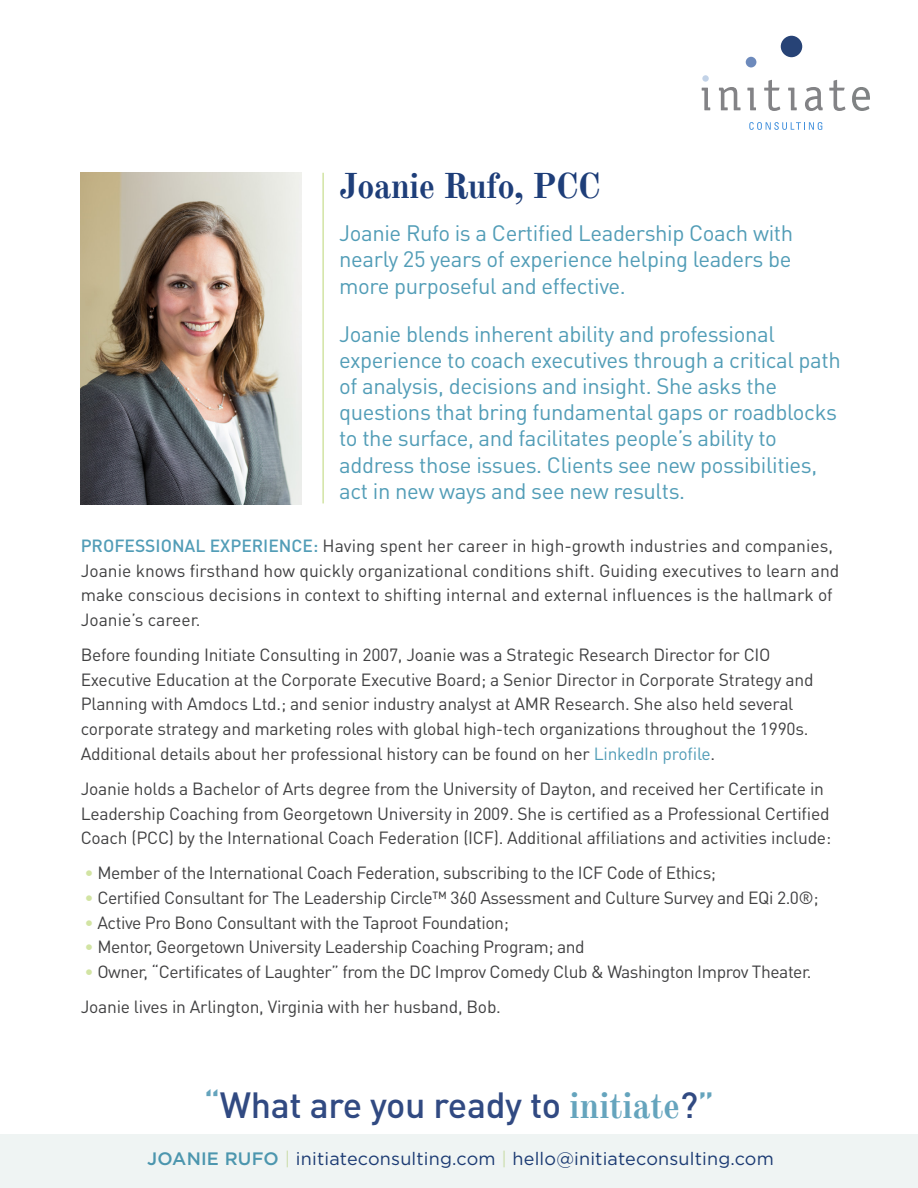
<style>
.page{position:relative;width:918px;height:1188px;background:#fff}
.page>*{position:absolute;margin:0;border:0;box-sizing:border-box;transform-origin:0 0}
.t1{font:500 36px "DINOT";letter-spacing:-.01em;color:#314a82}
.t2{font:700 34.95px "Old Standard TT";letter-spacing:-.025em;color:#1e3e79}
.t3{font:22.05px/26.2px "DINOT";letter-spacing:-.02em;color:#529db7;text-align:justify}
.t4{font:18px "Gotham";letter-spacing:.01em;color:#1e3e79}
.t5{font:17.4px/24.8px "DINOT";letter-spacing:-.015em;color:#404041}
.s1{font-weight:500;color:#529db7}
.s2{color:#529db7}
.s3{color:#d2e4a3}
.s4{color:#65a4bd}
.s5{font-family:"Old Standard TT";font-weight:700;color:#65a4bd}
.s6{color:#dae9b6}
</style>
<div class="page">
<div style="left:0;top:1134px;width:918px;height:54px;background:#eff4f3"></div>
<div style="left:702px;top:75px;width:7px;height:7px;background:#c2d2e7;border-radius:50%"></div>
<div style="left:746px;top:57px;width:10px;height:10px;background:#6d8abc;border-radius:50%"></div>
<div style="left:781px;top:36px;width:21px;height:21px;background:#274376;border-radius:50%"></div>
<svg style="left:702px;top:88px;width:8px;height:22px"></svg>
<svg style="left:719px;top:87px;width:22px;height:23px"></svg>
<svg style="left:747px;top:88px;width:9px;height:22px"></svg>
<svg style="left:764px;top:80px;width:16px;height:31px"></svg>
<svg style="left:788px;top:88px;width:9px;height:22px"></svg>
<svg style="left:805px;top:87px;width:18px;height:24px"></svg>
<svg style="left:829px;top:80px;width:16px;height:31px"></svg>
<svg style="left:852px;top:87px;width:18px;height:24px"></svg>
<svg style="left:749px;top:122px;width:73px;height:8px"></svg>
<hr style="left:322px;top:173px;width:2px;height:330px;background:#d2e4a3">
<img style="left:81px;top:173px;width:221px;height:332px">
<h2 class="t2" style="left:339px;top:164px;width:263px">Joanie Rufo, PCC</h2>
<p class="t3" style="left:339px;top:219px;width:456px">Joanie Rufo is a Certified Leadership Coach with nearly 25 years of experience helping leaders be more purposeful and effective.</p>
<p class="t3" style="left:339px;top:320px;width:503px;text-align:left">Joanie blends inherent ability and professional experience to coach executives through a critical path of analysis, decisions and insight. She asks the questions that bring fundamental gaps or roadblocks to the surface, and facilitates people’s ability to address those issues. Clients see new possibilities, act in new ways and see new results.</p>
<p class="t5" style="left:81px;top:532px;width:760px"><span class="s1">PROFESSIONAL EXPERIENCE:</span> Having spent her career in high-growth industries and companies, Joanie knows firsthand how quickly organizational conditions shift. Guiding executives to learn and make conscious decisions in context to shifting internal and external influences is the hallmark of Joanie’s career.</p>
<p class="t5" style="left:81px;top:642px;width:734px">Before founding Initiate Consulting in 2007, Joanie was a Strategic Research Director for CIO Executive Education at the Corporate Executive Board; a Senior Director in Corporate Strategy and Planning with Amdocs Ltd.; and senior industry analyst at AMR Research. She also held several corporate strategy and marketing roles with global high-tech organizations throughout the 1990s.<br>Additional details about her professional history can be found on her <span class="s2">LinkedIn profile</span>.</p>
<p class="t5" style="left:81px;top:775px;width:752px">Joanie holds a Bachelor of Arts degree from the University of Dayton, and received her Certificate in<br>Leadership Coaching from Georgetown University in 2009. She is certified as a Professional Certified<br>Coach (PCC) by the International Coach Federation (ICF). Additional affiliations and activities include:</p>
<p class="t5" style="left:85px;top:860px;width:633px"><span class="s3">•</span> Member of the International Coach Federation, subscribing to the ICF Code of Ethics;</p>
<p class="t5" style="left:85px;top:885px;width:736px"><span class="s3">•</span> Certified Consultant for The Leadership Circle™ 360 Assessment and Culture Survey and EQi 2.0®;</p>
<p class="t5" style="left:85px;top:909px;width:426px"><span class="s3">•</span> Active Pro Bono Consultant with the Taproot Foundation;</p>
<p class="t5" style="left:85px;top:934px;width:502px"><span class="s3">•</span> Mentor, Georgetown University Leadership Coaching Program; and</p>
<p class="t5" style="left:81px;top:954px;width:732px;line-height:35px"><span class="s3">•</span> Owner, “Certificates of Laughter” from the DC Improv Comedy Club &amp; Washington Improv Theater.<br>Joanie lives in Arlington, Virginia with her husband, Bob.</p>
<h1 class="t1" style="left:204px;top:1080px;width:512px"><span class="s4">“</span>What are you ready to <span class="s5">initiate</span>?<span class="s4">”</span></h1>
<p class="t4" style="left:147px;top:1149px;width:628px"><span class="s1">JOANIE RUFO</span> <span class="s6">|</span> initiateconsulting.com <span class="s6">|</span> hello@initiateconsulting.com</p>
</div>
